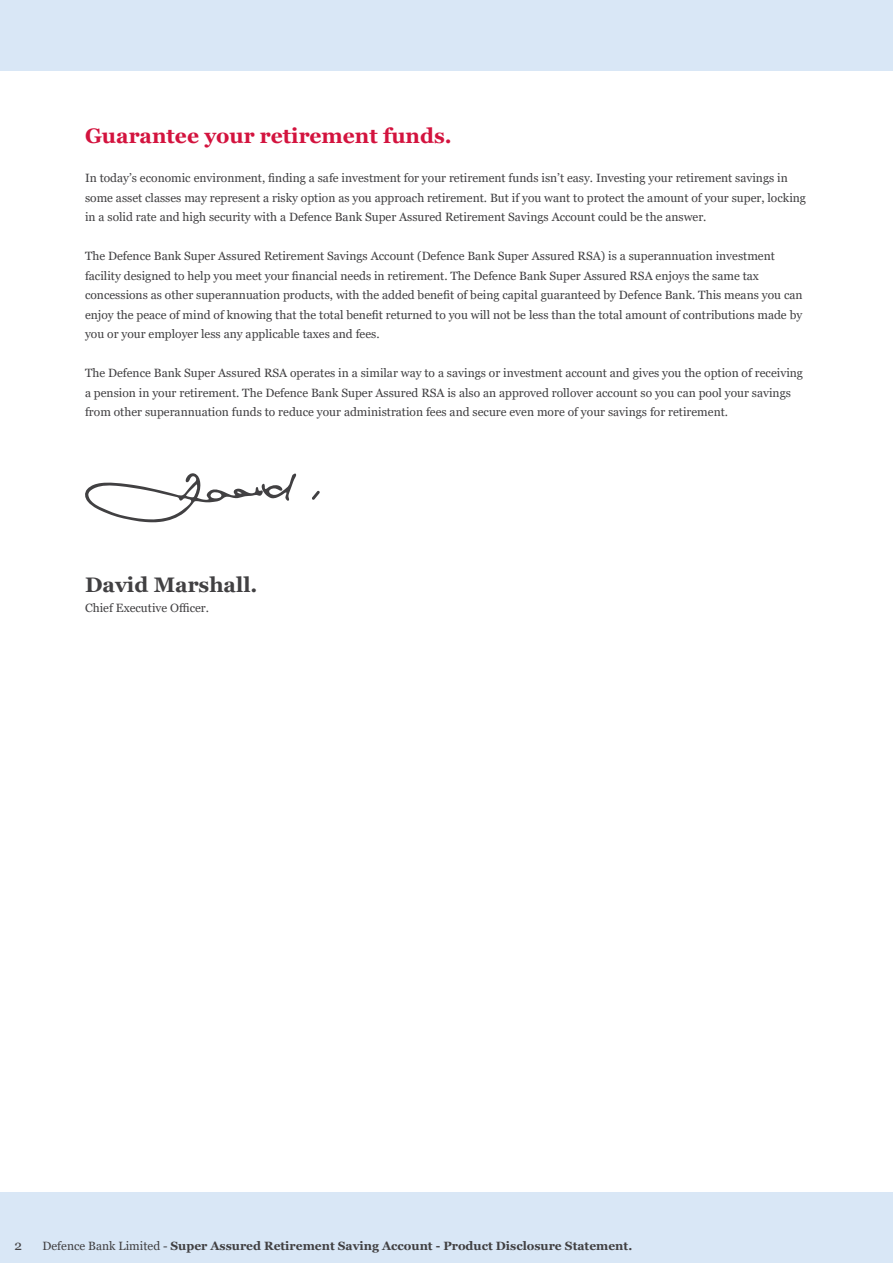
<style>
.page{position:relative;width:893px;height:1263px;background:#fff}
.page>*{position:absolute;margin:0;border:0;box-sizing:border-box;transform-origin:0 0}
.t1{font:700 21px "Georgia";color:#d3133e}
.t2{font:700 21px "Georgia";color:#414042}
.t3{font:13.5px "Georgia";color:#414042}
.t4{font:12px/19.5px "Georgia";color:#414042}
.t5{font:700 12px "Georgia";color:#414042}
.s1{font-weight:400}
</style>
<div class="page">
<div style="left:0;top:1192px;width:893px;height:71px;background:#d9e7f6"></div>
<div style="left:0;top:0;width:893px;height:71px;background:#d9e7f6"></div>
<svg style="left:85px;top:473px;width:211px;height:49px"></svg>
<svg style="left:312px;top:491px;width:8px;height:9px"></svg>
<h1 class="t1" style="left:85px;top:123px;width:368px">Guarantee your retirement funds.</h1>
<p class="t4" style="left:85px;top:169px;width:722px">In today’s economic environment, finding a safe investment for your retirement funds isn’t easy. Investing your retirement savings in some asset classes may represent a risky option as you approach retirement. But if you want to protect the amount of your super, locking in a solid rate and high security with a Defence Bank Super Assured Retirement Savings Account could be the answer.</p>
<p class="t4" style="left:85px;top:247px;width:719px">The Defence Bank Super Assured Retirement Savings Account (Defence Bank Super Assured RSA) is a superannuation investment facility designed to help you meet your financial needs in retirement. The Defence Bank Super Assured RSA enjoys the same tax concessions as other superannuation products, with the added benefit of being capital guaranteed by Defence Bank. This means you can enjoy the peace of mind of knowing that the total benefit returned to you will not be less than the total amount of contributions made by you or your employer less any applicable taxes and fees.</p>
<p class="t4" style="left:85px;top:364px;width:719px">The Defence Bank Super Assured RSA operates in a similar way to a savings or investment account and gives you the option of receiving a pension in your retirement. The Defence Bank Super Assured RSA is also an approved rollover account so you can pool your savings from other superannuation funds to reduce your administration fees and secure even more of your savings for retirement.</p>
<h1 class="t2" style="left:85px;top:571px;width:174px">David Marshall.</h1>
<p class="t4" style="left:85px;top:598px;width:126px">Chief Executive Officer.</p>
<p class="t3" style="left:15px;top:1237px;width:9px">2</p>
<p class="t5" style="left:43px;top:1238px;width:591px"><span class="s1">Defence Bank Limited -</span> Super Assured Retirement Saving Account - Product Disclosure Statement.</p>
</div>
